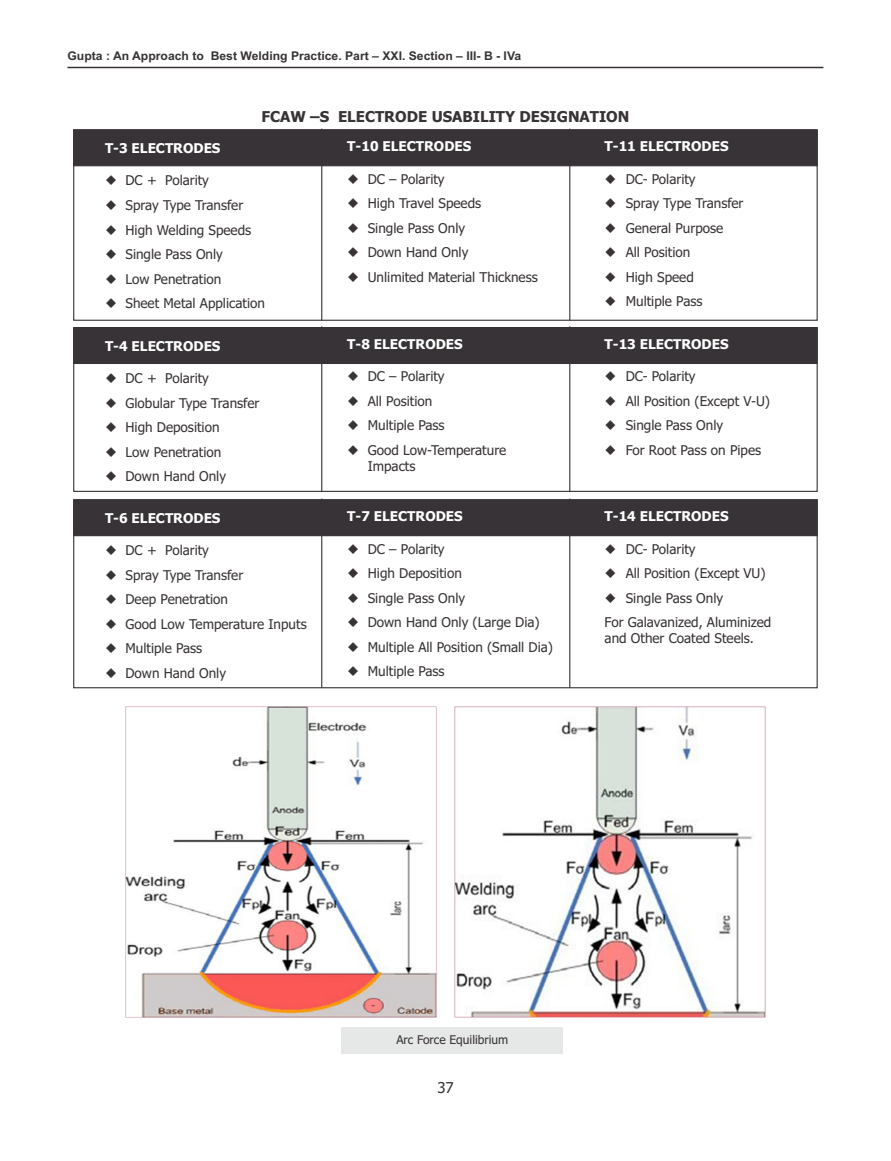
<style>
.page{position:relative;width:891px;height:1161px;background:#fff}
.page>*{position:absolute;margin:0;border:0;box-sizing:border-box;transform-origin:0 0}
.t1{font:700 15px "Tahoma";color:#383336}
.t2{font:15px "Tahoma";color:#383336}
.t3{font:13.5px/24.6px "Tahoma";color:#383336}
.t4{font:700 13.5px "Tahoma";color:#fff}
.t5{font:700 12px "Arial";color:#383336}
.t6{font:12px "Tahoma";color:#383336}
</style>
<div class="page">
<div style="left:341px;top:1027px;width:222px;height:26px;background:#e6e8e8"></div>
<div style="left:75px;top:131px;width:741px;height:36px;background:#383336"></div>
<div style="left:73px;top:129px;width:745px;height:192px;border:1px solid #383336"></div>
<hr style="left:321px;top:129px;width:1px;height:192px;background:#383336">
<hr style="left:569px;top:129px;width:1px;height:192px;background:#383336">
<div style="left:73px;top:327px;width:745px;height:38px;background:#383336"></div>
<hr style="left:321px;top:326px;width:1px;height:166px;background:#383336">
<hr style="left:569px;top:326px;width:1px;height:166px;background:#383336">
<div style="left:75px;top:501px;width:741px;height:36px;background:#383336"></div>
<div style="left:73px;top:499px;width:745px;height:189px;border:1px solid #383336"></div>
<hr style="left:321px;top:499px;width:1px;height:189px;background:#383336">
<hr style="left:569px;top:499px;width:1px;height:189px;background:#383336">
<img style="left:125px;top:706px;width:312px;height:312px">
<img style="left:454px;top:706px;width:312px;height:311px">
<hr style="left:67px;top:67px;width:756px;height:1px;background:#383336">
<p class="t5" style="left:67px;top:51px;width:455px">Gupta : An Approach to Best Welding Practice. Part – XXI. Section – III- B - IVa</p>
<p class="t1" style="left:261px;top:110px;width:370px">FCAW –S ELECTRODE USABILITY DESIGNATION</p>
<p class="t4" style="left:605px;top:141px;width:126px">T-11 ELECTRODES</p>
<p class="t3" style="left:626px;top:168px;width:119px">DC- Polarity<br>Spray Type Transfer<br>General Purpose<br>All Position<br>High Speed<br>Multiple Pass</p>
<p class="t4" style="left:347px;top:141px;width:126px">T-10 ELECTRODES</p>
<p class="t3" style="left:368px;top:168px;width:171px">DC – Polarity<br>High Travel Speeds<br>Single Pass Only<br>Down Hand Only<br>Unlimited Material Thickness</p>
<p class="t4" style="left:105px;top:143px;width:117px">T-3 ELECTRODES</p>
<p class="t3" style="left:126px;top:169px;width:141px">DC + Polarity<br>Spray Type Transfer<br>High Welding Speeds<br>Single Pass Only<br>Low Penetration<br>Sheet Metal Application</p>
<p class="t4" style="left:105px;top:340px;width:117px">T-4 ELECTRODES</p>
<p class="t3" style="left:126px;top:367px;width:135px">DC + Polarity<br>Globular Type Transfer<br>High Deposition<br>Low Penetration<br>Down Hand Only</p>
<p class="t4" style="left:105px;top:512px;width:117px">T-6 ELECTRODES</p>
<p class="t3" style="left:126px;top:539px;width:183px">DC + Polarity<br>Spray Type Transfer<br>Deep Penetration<br>Good Low Temperature Inputs<br>Multiple Pass<br>Down Hand Only</p>
<p class="t4" style="left:347px;top:338px;width:117px">T-8 ELECTRODES</p>
<p class="t3" style="left:368px;top:365px;width:140px">DC – Polarity<br>All Position<br>Multiple Pass<br>Good Low-Temperature</p>
<p class="t3" style="left:368px;top:455px;width:49px">Impacts</p>
<p class="t4" style="left:347px;top:511px;width:117px">T-7 ELECTRODES</p>
<p class="t3" style="left:368px;top:538px;width:187px">DC – Polarity<br>High Deposition<br>Single Pass Only<br>Down Hand Only (Large Dia)<br>Multiple All Position (Small Dia)<br>Multiple Pass</p>
<p class="t4" style="left:605px;top:338px;width:126px">T-13 ELECTRODES</p>
<p class="t3" style="left:626px;top:365px;width:146px">DC- Polarity<br>All Position (Except V-U)<br>Single Pass Only<br>For Root Pass on Pipes</p>
<p class="t4" style="left:605px;top:511px;width:126px">T-14 ELECTRODES</p>
<p class="t3" style="left:626px;top:538px;width:71px">DC- Polarity</p>
<p class="t3" style="left:626px;top:562px;width:141px">All Position (Except VU)</p>
<p class="t3" style="left:626px;top:587px;width:99px">Single Pass Only</p>
<p class="t3" style="left:605px;top:611px;width:168px">For Galavanized, Aluminized</p>
<p class="t3" style="left:605px;top:627px;width:151px">and Other Coated Steels.</p>
<p class="t6" style="left:396px;top:1034px;width:113px">Arc Force Equilibrium</p>
<p class="t2" style="left:437px;top:1082px;width:18px">37</p>
</div>
